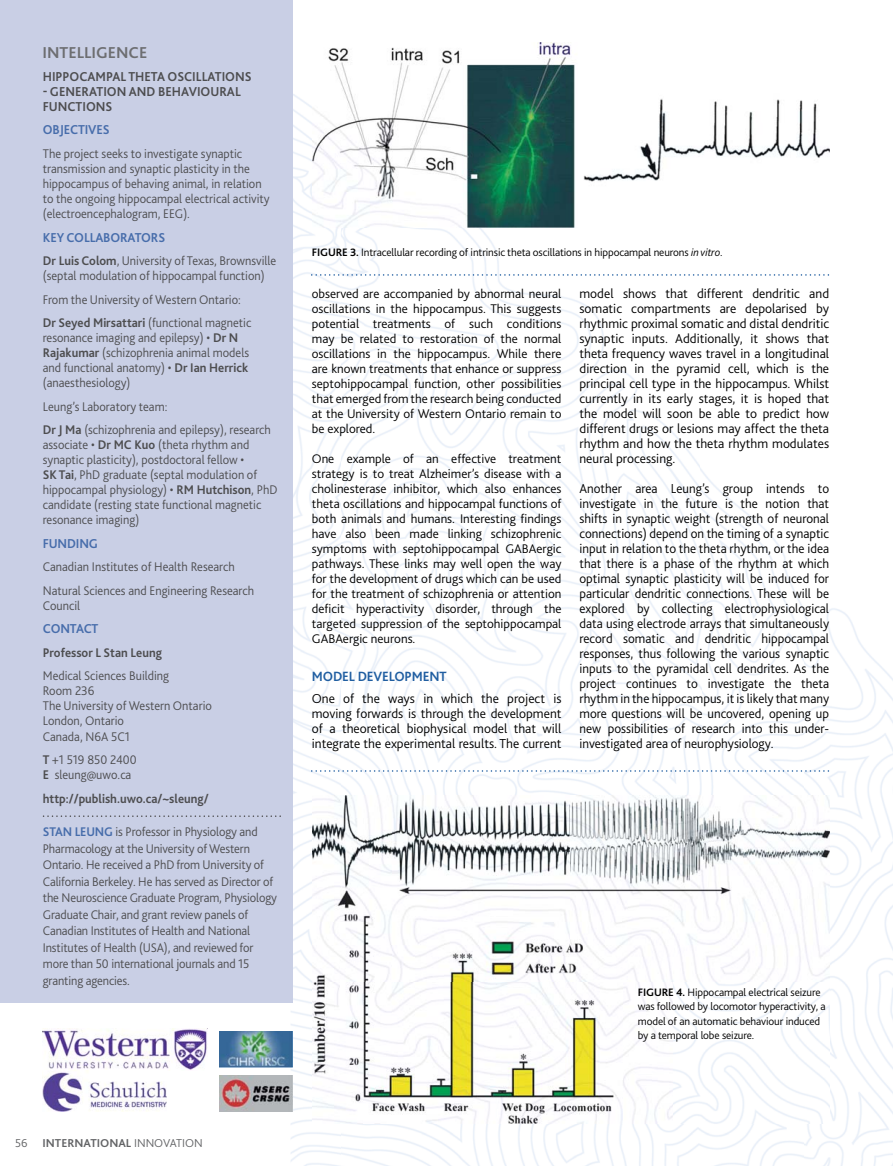
<style>
.page{position:relative;width:893px;height:1166px;background:#fff}
.page>*{position:absolute;margin:0;border:0;box-sizing:border-box;transform-origin:0 0}
.t1{font:700 16.5px "Bliss 2";color:#6d6e71}
.t2{font:700 13.95px "Bliss 2";letter-spacing:-.01em;color:#205ea1;scale:.96 1}
.t3{font:300 13.65px/15px "Bliss 2";color:#000;text-align:justify;scale:.96 1}
.t4{font:300 13.65px/15px "Bliss 2";color:#000;text-align:justify}
.t5{font:700 13.5px/15px "Bliss 2";color:#4d4d4f;scale:.95 1}
.t6{font:700 13.5px "Bliss 2";letter-spacing:-.01em;color:#476dab;scale:.95 1}
.t7{font:300 13.2px/15px "Bliss 2";color:#4d4d4f;scale:.95 1}
.t8{font:300 13.2px/15px "Bliss 2";color:#000;text-align:justify}
.t9{font:700 13.2px "Bliss 2";color:#4d4d4f;scale:.95 1}
.t10{font:700 12px "Bliss 2";color:#636466}
.t11{font:300 12px "Bliss 2";color:#636466}
.t12{font:300 11.25px/14.2px "Bliss 2";letter-spacing:-.01em;color:#000}
.s1{font-weight:700}
.s2{font-weight:700;color:#476dab}
.s3{font-style:italic}
.s4{font-weight:300}
</style>
<div class="page">
<img style="left:291px;top:94px;width:50px;height:1071px">
<img style="left:804px;top:148px;width:89px;height:1017px">
<img style="left:341px;top:227px;width:463px;height:568px">
<img style="left:341px;top:1123px;width:463px;height:42px">
<div style="left:0;top:0;width:292px;height:1001px;background:#c9cfe5"></div>
<svg style="left:43px;top:815px;width:238px;height:1px"></svg>
<img style="left:43px;top:1028px;width:165px;height:41px">
<img style="left:219px;top:1031px;width:73px;height:35px">
<img style="left:220px;top:1075px;width:72px;height:36px">
<img style="left:43px;top:1070px;width:124px;height:41px">
<img style="left:312px;top:795px;width:517px;height:328px">
<img style="left:312px;top:43px;width:517px;height:184px">
<svg style="left:311px;top:274px;width:518px;height:1px"></svg>
<svg style="left:311px;top:770px;width:518px;height:1px"></svg>
<p class="t1" style="left:43px;top:46px;width:106px">INTELLIGENCE</p>
<p class="t5" style="left:43px;top:70px;width:221px">HIPPOCAMPAL THETA OSCILLATIONS</p>
<p class="t5" style="left:43px;top:85px;width:210px">- GENERATION AND BEHAVIOURAL<br>FUNCTIONS</p>
<p class="t6" style="left:43px;top:125px;width:72px">OBJECTIVES</p>
<p class="t7" style="left:43px;top:147px;width:240px">The project seeks to investigate synaptic transmission and synaptic plasticity in the hippocampus of behaving animal, in relation to the ongoing hippocampal electrical activity (electroencephalogram, EEG).</p>
<p class="t6" style="left:43px;top:232px;width:130px">KEY COLLABORATORS</p>
<p class="t7" style="left:43px;top:254px;width:247px"><span class="s1">Dr Luis Colom</span>, University of Texas, Brownsville (septal modulation of hippocampal function)</p>
<p class="t7" style="left:43px;top:289px;width:221px;line-height:23.5px">From the University of Western Ontario:<br><span class="s1">Dr Seyed Mirsattari</span> (functional magnetic</p>
<p class="t7" style="left:43px;top:331px;width:219px">resonance imaging and epilepsy) • <span class="s1">Dr N Rajakumar</span> (schizophrenia animal models and functional anatomy) • <span class="s1">Dr Ian Herrick </span>(anaesthesiology)</p>
<p class="t7" style="left:43px;top:396px;width:242px;line-height:23.5px">Leung’s Laboratory team:<br><span class="s1">Dr J Ma</span> (schizophrenia and epilepsy), research</p>
<p class="t7" style="left:43px;top:438px;width:248px">associate • <span class="s1">Dr MC Kuo</span> (theta rhythm and synaptic plasticity), postdoctoral fellow •<br><span class="s1">SK Tai</span>, PhD graduate (septal modulation of hippocampal physiology) • <span class="s1">RM Hutchison</span>, PhD candidate (resting state functional magnetic resonance imaging)</p>
<p class="t6" style="left:43px;top:538px;width:60px">FUNDING</p>
<p class="t7" style="left:43px;top:556px;width:224px;line-height:23.5px">Canadian Institutes of Health Research<br>Natural Sciences and Engineering Research</p>
<p class="t7" style="left:43px;top:599px;width:41px">Council</p>
<p class="t6" style="left:43px;top:623px;width:60px">CONTACT</p>
<p class="t7" style="left:43px;top:642px;width:135px;line-height:23.5px"><span class="s1">Professor L Stan Leung<br></span>Medical Sciences Building</p>
<p class="t7" style="left:43px;top:684px;width:179px">Room 236<br>The University of Western Ontario<br>London, Ontario<br>Canada, N6A 5C1</p>
<p class="t7" style="left:43px;top:753px;width:100px"><span class="s1">T</span> +1 519 850 2400<br><span class="s1">E</span> sleung@uwo.ca</p>
<p class="t9" style="left:43px;top:793px;width:176px">http://publish.uwo.ca/~sleung/</p>
<p class="t7" style="left:43px;top:824px;width:248px;line-height:16.5px"><span class="s2">STAN LEUNG</span> is Professor in Physiology and Pharmacology at the University of Western Ontario. He received a PhD from University of California Berkeley. He has served as Director of the Neuroscience Graduate Program, Physiology Graduate Chair, and grant review panels of Canadian Institutes of Health and National Institutes of Health (USA), and reviewed for more than 50 international journals and 15 granting agencies.</p>
<p class="t12" style="left:312px;top:246px;width:412px"><span class="s1">FIGURE 3.</span> Intracellular recording of intrinsic theta oscillations in hippocampal neurons <span class="s3">in vitro</span>.</p>
<p class="t8" style="left:312px;top:287px;width:251px">observed are accompanied by abnormal neural oscillations in the hippocampus. This suggests potential treatments of such conditions may be related to restoration of the normal oscillations in the hippocampus. While there are known treatments that enhance or suppress septohippocampal function, other possibilities that emerged from the research being conducted at the University of Western Ontario remain to be explored.</p>
<p class="t8" style="left:312px;top:452px;width:251px">One example of an effective treatment strategy is to treat Alzheimer’s disease with a cholinesterase inhibitor, which also enhances theta oscillations and hippocampal functions of both animals and humans. Interesting findings have also been made linking schizophrenic symptoms with septohippocampal GABAergic pathways. These links may well open the way for the development of drugs which can be used for the treatment of schizophrenia or attention deficit hyperactivity disorder, through the targeted suppression of the septohippocampal GABAergic neurons.</p>
<p class="t2" style="left:312px;top:670px;width:142px">MODEL DEVELOPMENT</p>
<p class="t4" style="left:312px;top:692px;width:251px">One of the ways in which the project is moving forwards is through the development of a theoretical biophysical model that will integrate the experimental results. The current</p>
<p class="t4" style="left:579px;top:287px;width:251px">model shows that different dendritic and somatic compartments are depolarised by rhythmic proximal somatic and distal dendritic synaptic inputs. Additionally, it shows that theta frequency waves travel in a longitudinal direction in the pyramid cell, which is the principal cell type in the hippocampus. Whilst currently in its early stages, it is hoped that the model will soon be able to predict how different drugs or lesions may affect the theta rhythm and how the theta rhythm modulates neural processing.</p>
<p class="t3" style="left:579px;top:482px;width:262px">Another area Leung’s group intends to investigate in the future is the notion that shifts in synaptic weight (strength of neuronal connections) depend on the timing of a synaptic input in relation to the theta rhythm, or the idea that there is a phase of the rhythm at which optimal synaptic plasticity will be induced for particular dendritic connections. These will be explored by collecting electrophysiological data using electrode arrays that simultaneously record somatic and dendritic hippocampal responses, thus following the various synaptic inputs to the pyramidal cell dendrites. As the project continues to investigate the theta rhythm in the hippocampus, it is likely that many more questions will be uncovered, opening up new possibilities of research into this under&shy;investigated area of neurophysiology.</p>
<p class="t12" style="left:638px;top:985px;width:189px"><span class="s1">FIGURE 4.</span> Hippocampal electrical seizure was followed by locomotor hyperactivity, a model of an automatic behaviour induced by a temporal lobe seizure.</p>
<p class="t11" style="left:15px;top:1138px;width:14px">56</p>
<p class="t10" style="left:43px;top:1138px;width:162px">INTERNATIONAL <span class="s4">INNOVATION</span></p>
</div>
